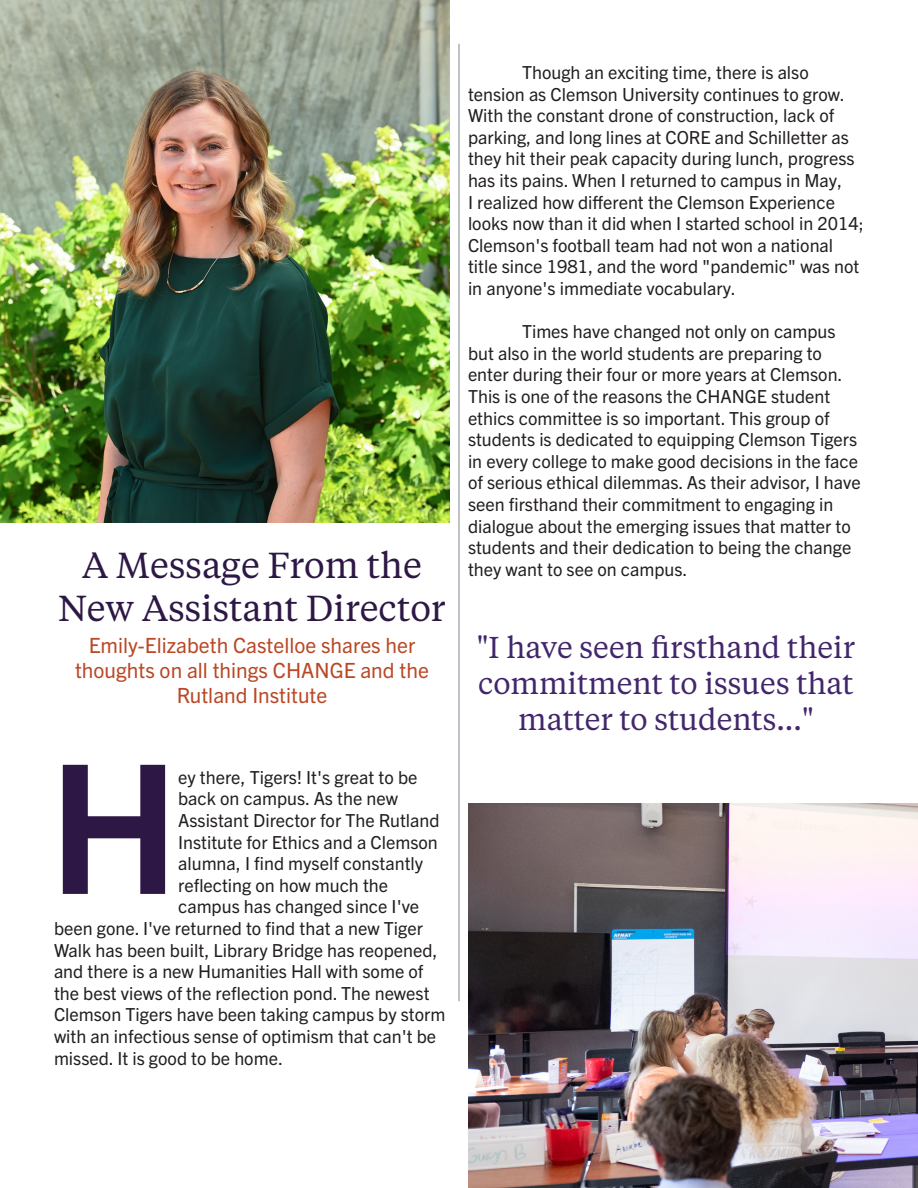
<style>
.page{position:relative;width:918px;height:1188px;background:#fff}
.page>*{position:absolute;margin:0;border:0;box-sizing:border-box;transform-origin:0 0}
.t1{font:700 179.85px "Trade Gothic Next LT Pro";color:#2d1845}
.t2{font:36px/43.2px "Tiempos Text";color:#2d1845;text-align:center}
.t3{font:30px/36px "Tiempos Text";color:#42276c;text-align:center}
.t4{font:21px/25.2px "Trade Gothic Next LT Pro";color:#b94825;text-align:center}
.article_text{font:18px/21.6px "Trade Gothic Next LT Pro";color:#231f20}
</style>
<div class="page">
<img style="left:468px;top:803px;width:450px;height:385px">
<img style="left:0;top:0;width:450px;height:523px">
<hr style="left:459px;top:44px;width:1px;height:957px;background:#7d8992">
<p class="article_text" style="left:468px;top:60px;width:397px;text-indent:54px">Though an exciting time, there is also tension as Clemson University continues to grow.<br>With the constant drone of construction, lack of parking, and long lines at CORE and Schilletter as they hit their peak capacity during lunch, progress has its pains. When I returned to campus in May,<br>I realized how different the Clemson Experience looks now than it did when I started school in 2014; Clemson's football team had not won a national title since 1981, and the word "pandemic" was not in anyone's immediate vocabulary.</p>
<p class="article_text" style="left:468px;top:320px;width:394px;text-indent:54px">Times have changed not only on campus but also in the world students are preparing to enter during their four or more years at Clemson.<br>This is one of the reasons the CHANGE student ethics committee is so important. This group of students is dedicated to equipping Clemson Tigers in every college to make good decisions in the face of serious ethical dilemmas. As their advisor, I have seen firsthand their commitment to engaging in dialogue about the emerging issues that matter to students and their dedication to being the change they want to see on campus.</p>
<p class="t2" style="left:58px;top:542px;width:389px">A Message From the<br>New Assistant Director</p>
<p class="t4" style="left:75px;top:631px;width:355px">Emily-Elizabeth Castelloe shares her thoughts on all things CHANGE and the<br>Rutland Institute</p>
<p class="t3" style="left:477px;top:628px;width:380px">"I have seen firsthand their commitment to issues that matter to students..."</p>
<p class="t1" style="left:49px;top:703px;width:132px">H</p>
<p class="article_text" style="left:178px;top:765px;width:241px">ey there, Tigers! It's great to be</p>
<p class="article_text" style="left:178px;top:787px;width:221px">back on campus. As the new</p>
<p class="article_text" style="left:178px;top:808px;width:263px">Assistant Director for The Rutland</p>
<p class="article_text" style="left:178px;top:830px;width:261px">Institute for Ethics and a Clemson</p>
<p class="article_text" style="left:178px;top:852px;width:247px">alumna, I find myself constantly</p>
<p class="article_text" style="left:178px;top:873px;width:212px">reflecting on how much the</p>
<p class="article_text" style="left:178px;top:895px;width:243px">campus has changed since I've</p>
<p class="article_text" style="left:54px;top:916px;width:370px">been gone. I've returned to find that a new Tiger</p>
<p class="article_text" style="left:54px;top:938px;width:385px">Walk has been built, Library Bridge has reopened,</p>
<p class="article_text" style="left:54px;top:960px;width:371px">and there is a new Humanities Hall with some of</p>
<p class="article_text" style="left:54px;top:981px;width:377px">the best views of the reflection pond. The newest</p>
<p class="article_text" style="left:54px;top:1003px;width:393px">Clemson Tigers have been taking campus by storm</p>
<p class="article_text" style="left:54px;top:1024px;width:384px">with an infectious sense of optimism that can't be</p>
<p class="article_text" style="left:54px;top:1046px;width:231px">missed. It is good to be home.</p>
</div>
